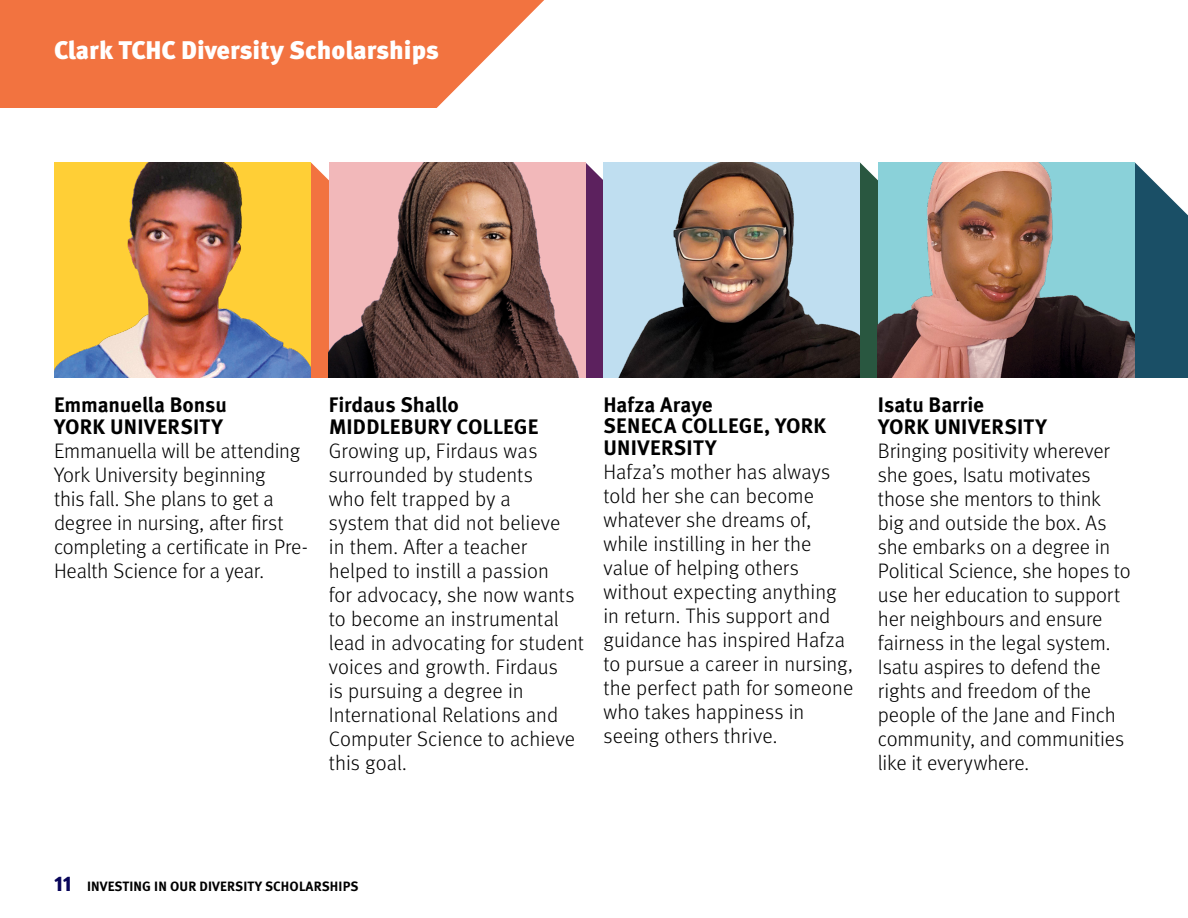
<style>
.page{position:relative;width:1188px;height:918px;background:#fff}
.page>*{position:absolute;margin:0;border:0;box-sizing:border-box;transform-origin:0 0}
.BC_1{font:900 25.5px "Meta Pro";color:#fff}
.BC_14_15{font:300 21px/24px "Meta Pro";color:#000}
.BC_14_15-2{font:700 21px/22.5px "Meta Pro";letter-spacing:.01em;color:#000}
.Paragraph_Style_1{font:700 21px/22.5px "Meta Pro";color:#000}
.t1{font:700 13.5px "Meta Pro";letter-spacing:.01em;color:#000}
.s1{font-weight:900;font-size:21px;color:#080559}
</style>
<div class="page">
<svg style="left:0;top:0;width:544px;height:108px;background:#f38052"></svg>
<svg style="left:585px;top:162px;width:18px;height:216px;background:#6b3269"></svg>
<svg style="left:1134px;top:162px;width:54px;height:216px;background:#39687b"></svg>
<div style="left:311px;top:162px;width:18px;height:216px;background:#f27340"></div>
<div style="left:860px;top:162px;width:18px;height:216px;background:#295740"></div>
<img style="left:329px;top:162px;width:256px;height:216px">
<img style="left:605px;top:162px;width:255px;height:216px">
<img style="left:878px;top:162px;width:256px;height:216px">
<img style="left:54px;top:162px;width:256px;height:216px">
<p class="BC_1" style="left:54px;top:30px;width:387px">Clark TCHC Diversity Scholarships</p>
<p class="Paragraph_Style_1" style="left:54px;top:392px;width:174px">Emmanuella Bonsu<br>YORK UNIVERSITY</p>
<p class="BC_14_15" style="left:54px;top:438px;width:255px">Emmanuella will be attending<br>York University beginning<br>this fall. She plans to get a degree in nursing, after first completing a certificate in Pre-<br>Health Science for a year.</p>
<p class="BC_14_15-2" style="left:329px;top:392px;width:211px">Firdaus Shallo<br>MIDDLEBURY COLLEGE</p>
<p class="BC_14_15" style="left:329px;top:438px;width:257px">Growing up, Firdaus was surrounded by students<br>who felt trapped by a<br>system that did not believe<br>in them. After a teacher helped to instill a passion<br>for advocacy, she now wants to become an instrumental lead in advocating for student voices and growth. Firdaus<br>is pursuing a degree in<br>International Relations and<br>Computer Science to achieve this goal.</p>
<p class="BC_14_15-2" style="left:603px;top:392px;width:224px;line-height:21.8px">Hafza Araye<br>SENECA COLLEGE, YORK<br>UNIVERSITY</p>
<p class="BC_14_15" style="left:603px;top:459px;width:251px">Hafza’s mother has always told her she can become whatever she dreams of, while instilling in her the value of helping others without expecting anything in return. This support and guidance has inspired Hafza to pursue a career in nursing, the perfect path for someone who takes happiness in seeing others thrive.</p>
<p class="BC_14_15-2" style="left:878px;top:392px;width:171px">Isatu Barrie<br>YORK UNIVERSITY</p>
<p class="BC_14_15" style="left:878px;top:438px;width:254px">Bringing positivity wherever she goes, Isatu motivates those she mentors to think big and outside the box. As she embarks on a degree in<br>Political Science, she hopes to use her education to support her neighbours and ensure fairness in the legal system.<br>Isatu aspires to defend the rights and freedom of the people of the Jane and Finch community, and communities like it everywhere.</p>
<p class="t1" style="left:54px;top:876px;width:306px"><span class="s1">11</span> INVESTING IN OUR DIVERSITY SCHOLARSHIPS</p>
</div>
